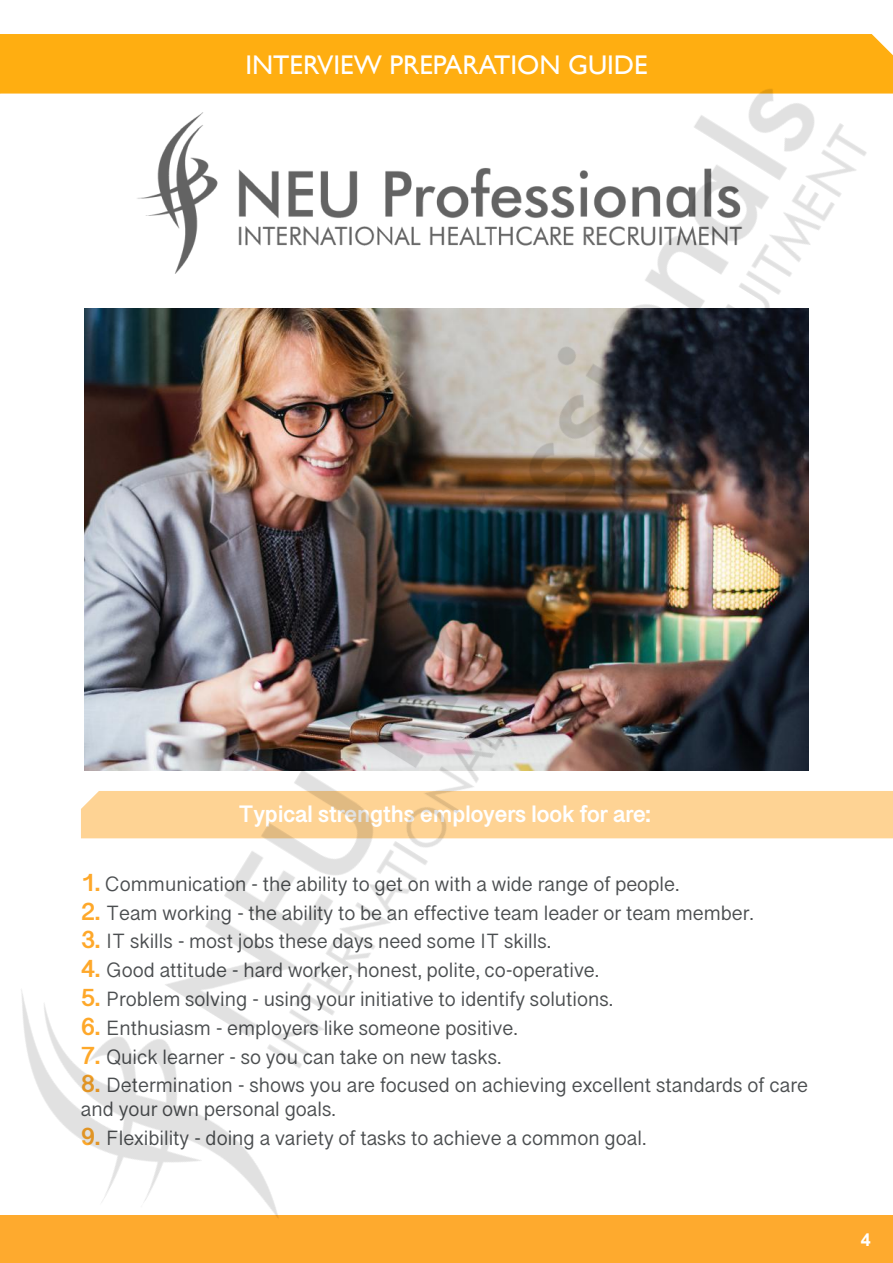
<style>
.page{position:relative;width:893px;height:1263px;background:#fff}
.page>*{position:absolute;margin:0;border:0;box-sizing:border-box;transform-origin:0 0}
.t1{font:27px "Gill Sans";color:#fff}
.t2{font:700 22.5px "Telugu Sangam MN";color:#fff}
.t3{font:19.5px/23.4px "Telugu Sangam MN";color:#4b4e50}
.t4{font:700 18px "Arial";color:#fff}
.s1{font-weight:700;font-size:24px;color:#fea82a}
</style>
<div class="page">
<img style="left:0;top:34px;width:893px;height:1229px">
<h1 class="t1" style="left:245px;top:49px;width:404px">INTERVIEW PREPARATION GUIDE</h1>
<p class="t2" style="left:239px;top:801px;width:413px">Typical strengths employers look for are:</p>
<p class="t3" style="left:81px;top:872px;width:600px"><span class="s1">1.</span> Communication - the ability to get on with a wide range of people.</p>
<p class="t3" style="left:81px;top:901px;width:674px"><span class="s1">2.</span> Team working - the ability to be an effective team leader or team member.</p>
<p class="t3" style="left:81px;top:930px;width:471px"><span class="s1">3.</span> IT skills - most jobs these days need some IT skills.</p>
<p class="t3" style="left:81px;top:959px;width:519px"><span class="s1">4.</span> Good attitude - hard worker, honest, polite, co-operative.</p>
<p class="t3" style="left:81px;top:987px;width:533px"><span class="s1">5.</span> Problem solving - using your initiative to identify solutions.</p>
<p class="t3" style="left:81px;top:1016px;width:438px"><span class="s1">6.</span> Enthusiasm - employers like someone positive.</p>
<p class="t3" style="left:81px;top:1045px;width:422px"><span class="s1">7.</span> Quick learner - so you can take on new tasks.</p>
<p class="t3" style="left:81px;top:1074px;width:729px"><span class="s1">8.</span> Determination - shows you are focused on achieving excellent standards of care and your own personal goals.</p>
<p class="t3" style="left:81px;top:1126px;width:567px"><span class="s1">9.</span> Flexibility - doing a variety of tasks to achieve a common goal.</p>
<p class="t4" style="left:861px;top:1228px;width:12px">4</p>
</div>
